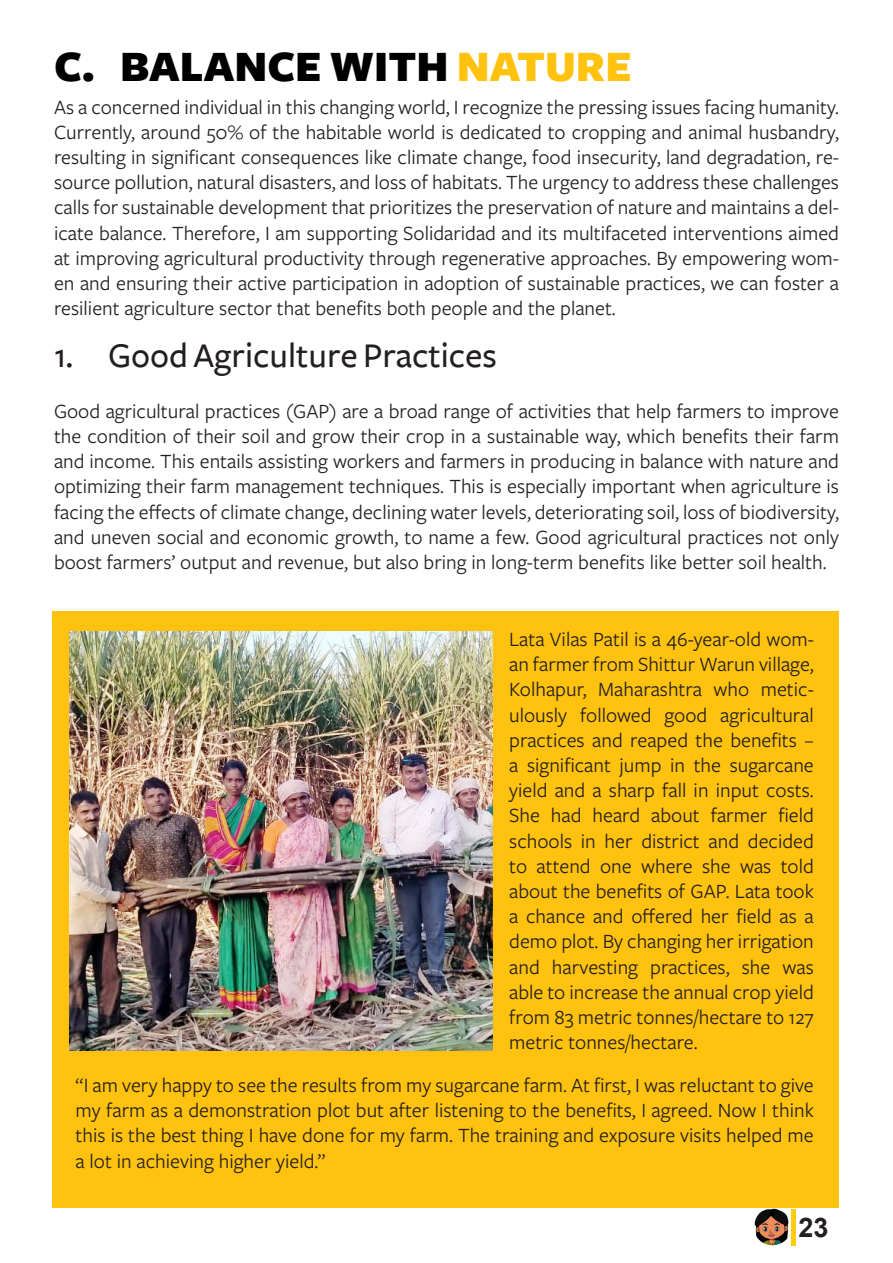
<style>
.page{position:relative;width:893px;height:1263px;background:#fff}
.page>*{position:absolute;margin:0;border:0;box-sizing:border-box;transform-origin:0 0}
.t1{font:900 45px "Freight Sans";color:#000}
.t2{font:500 36px "Freight Sans";color:#231f20}
.t3{font:700 27px "Arial";color:#231f20}
.t4{font:21px/25.2px "Freight Sans Pro";color:#231f20;text-align:justify}
.s1{color:#ffc20e}
</style>
<div class="page">
<div style="left:753px;top:1207px;width:39px;height:38px;background:#fecd0f;border-radius:50%"></div>
<img style="left:753px;top:1207px;width:38px;height:38px">
<hr style="left:792px;top:1209px;width:4px;height:36px;background:#fecd0f">
<div style="left:53px;top:611px;width:786px;height:596px;background:#ffc20e"></div>
<img style="left:69px;top:631px;width:423px;height:419px">
<p class="t1" style="left:54px;top:43px;width:579px">C. BALANCE WITH <span class="s1">NATURE</span></p>
<p class="t4" style="left:54px;top:93px;width:787px">As a concerned individual in this changing world, I recognize the pressing issues facing humanity.<br>Currently, around 50% of the habitable world is dedicated to cropping and animal husbandry, resulting in significant consequences like climate change, food insecurity, land degradation, re&shy;source pollution, natural disasters, and loss of habitats. The urgency to address these challenges calls for sustainable development that prioritizes the preservation of nature and maintains a del&shy;icate balance. Therefore, I am supporting Solidaridad and its multifaceted interventions aimed at improving agricultural productivity through regenerative approaches. By empowering wom&shy;en and ensuring their active participation in adoption of sustainable practices, we can foster a resilient agriculture sector that benefits both people and the planet.</p>
<p class="t2" style="left:54px;top:336px;width:444px">1. Good Agriculture Practices</p>
<p class="t4" style="left:54px;top:397px;width:786px">Good agricultural practices (GAP) are a broad range of activities that help farmers to improve the condition of their soil and grow their crop in a sustainable way, which benefits their farm and income. This entails assisting workers and farmers in producing in balance with nature and optimizing their farm management techniques. This is especially important when agriculture is facing the effects of climate change, declining water levels, deteriorating soil, loss of biodiversity, and uneven social and economic growth, to name a few. Good agricultural practices not only boost farmers’ output and revenue, but also bring in long-term benefits like better soil health.</p>
<p class="t4" style="left:509px;top:626px;width:306px">Lata Vilas Patil is a 46-year-old wom&shy;an farmer from Shittur Warun village, Kolhapur, Maharashtra who metic&shy;ulously followed good agricultural practices and reaped the benefits – a significant jump in the sugarcane yield and a sharp fall in input costs.<br>She had heard about farmer field schools in her district and decided to attend one where she was told about the benefits of GAP. Lata took a chance and offered her field as a demo plot. By changing her irrigation and harvesting practices, she was able to increase the annual crop yield from 83 metric tonnes/hectare to 127 metric tonnes/hectare.</p>
<p class="t4" style="left:76px;top:1072px;width:740px">“I am very happy to see the results from my sugarcane farm. At first, I was reluctant to give my farm as a demonstration plot but after listening to the benefits, I agreed. Now I think this is the best thing I have done for my farm. The training and exposure visits helped me a lot in achieving higher yield.”</p>
<p class="t3" style="left:798px;top:1210px;width:32px">23</p>
</div>
